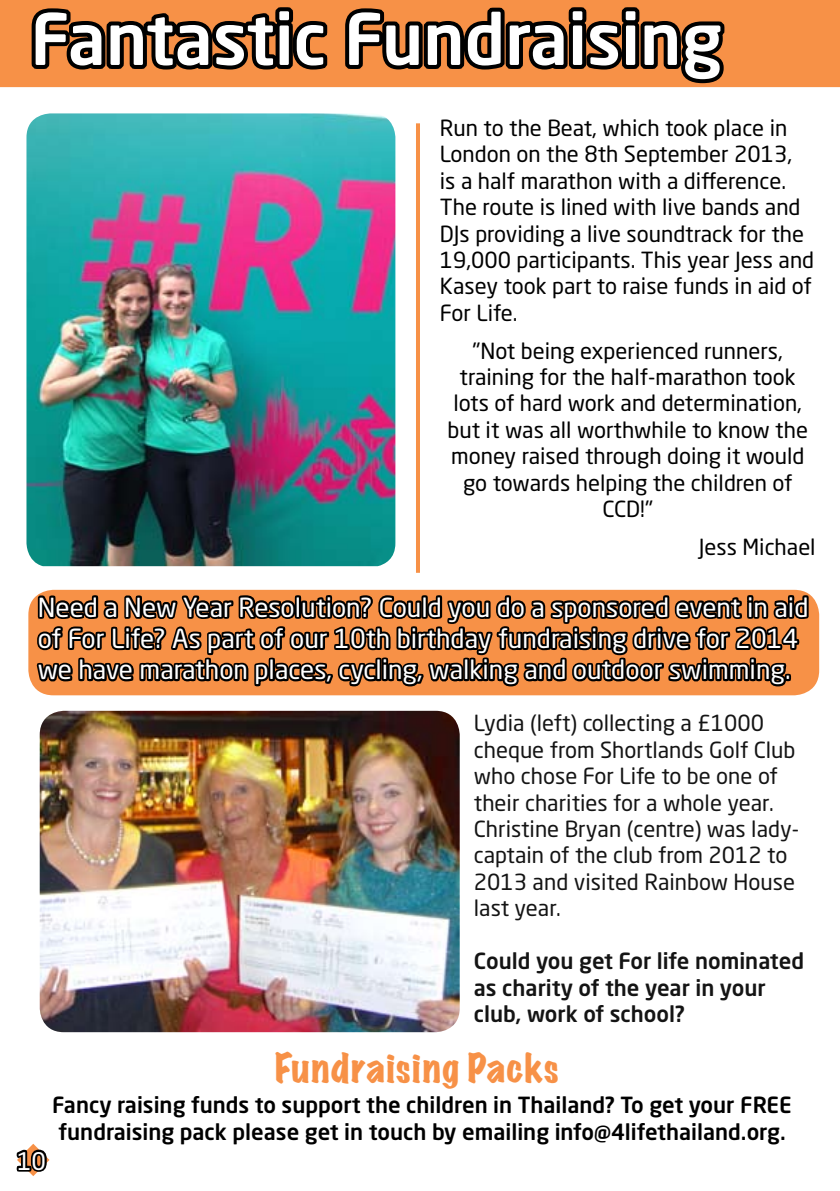
<style>
.page{position:relative;width:840px;height:1191px;background:#fff}
.page>*{position:absolute;margin:0;border:0;box-sizing:border-box;transform-origin:0 0}
.t1{font:500 70px "Neo Sans Std";color:#fff}
.t2{font:expanded 36px "Marker Felt";letter-spacing:.04em;color:#f79147}
.t3{font:26px/31.2px "Neo Sans Std";color:#fff}
.t4{font:24px "Neo Sans Std";color:#fff}
.t5{font:22px/26.4px "Neo Sans Std";color:#000}
.t6{font:22px/26.4px "Neo Sans Std";color:#141414}
.t7{font:500 22px/26.4px "Neo Sans Std";color:#000}
.t8{font:500 22px/26.4px "Neo Sans Std";color:#141414}
</style>
<div class="page">
<svg style="left:16px;top:1143px;width:33px;height:33px"></svg>
<div style="left:0;top:0;width:839px;height:87px;background:#f79147"></div>
<svg style="left:28px;top:3px;width:304px;height:72px;background:#6e401f"></svg>
<svg style="left:341px;top:3px;width:389px;height:84px;background:#7c4923"></svg>
<hr style="left:416px;top:123px;width:4px;height:450px;background:#f79147">
<img style="left:26px;top:113px;width:369px;height:453px">
<svg style="left:35px;top:589px;width:775px;height:107px;background:#8e552b"></svg>
<div style="left:784px;top:674px;width:6px;height:7px;border:4px solid #000"></div>
<img style="left:40px;top:711px;width:419px;height:321px">
<h1 class="t1" style="left:30px;top:-5px;width:693px">Fantastic Fundraising</h1>
<p class="t5" style="left:439px;top:114px;width:375px">Run to the Beat, which took place in London on the 8th September 2013,<br>is a half marathon with a difference.<br>The route is lined with live bands and DJs providing a live soundtrack for the 19,000 participants. This year Jess and Kasey took part to raise funds in aid of For Life.</p>
<p class="t5" style="left:447px;top:337px;width:362px;text-align:center">"Not being experienced runners, training for the half-marathon took lots of hard work and determination, but it was all worthwhile to know the money raised through doing it would go towards helping the children of<br>CCD!"</p>
<p class="t5" style="left:698px;top:533px;width:118px">Jess Michael</p>
<p class="t3" style="left:38px;top:591px;width:771px">Need a New Year Resolution? Could you do a sponsored event in aid of For Life? As part of our 10th birthday fundraising drive for 2014 we have marathon places, cycling, walking and outdoor swimming.</p>
<p class="t6" style="left:473px;top:710px;width:326px">Lydia (left) collecting a £1000 cheque from Shortlands Golf Club who chose For Life to be one of their charities for a whole year.<br>Christine Bryan (centre) was lady&shy;captain of the club from 2012 to<br>2013 and visited Rainbow House last year.</p>
<p class="t8" style="left:473px;top:947px;width:331px">Could you get For life nominated as charity of the year in your club, work of school?</p>
<h2 class="t2" style="left:275px;top:1041px;width:285px">Fundraising Packs</h2>
<p class="t4" style="left:17px;top:1146px;width:31px">10</p>
<p class="t7" style="left:52px;top:1091px;width:740px">Fancy raising funds to support the children in Thailand? To get your FREE fundraising pack please get in touch by emailing info@4lifethailand.org.</p>
</div>
